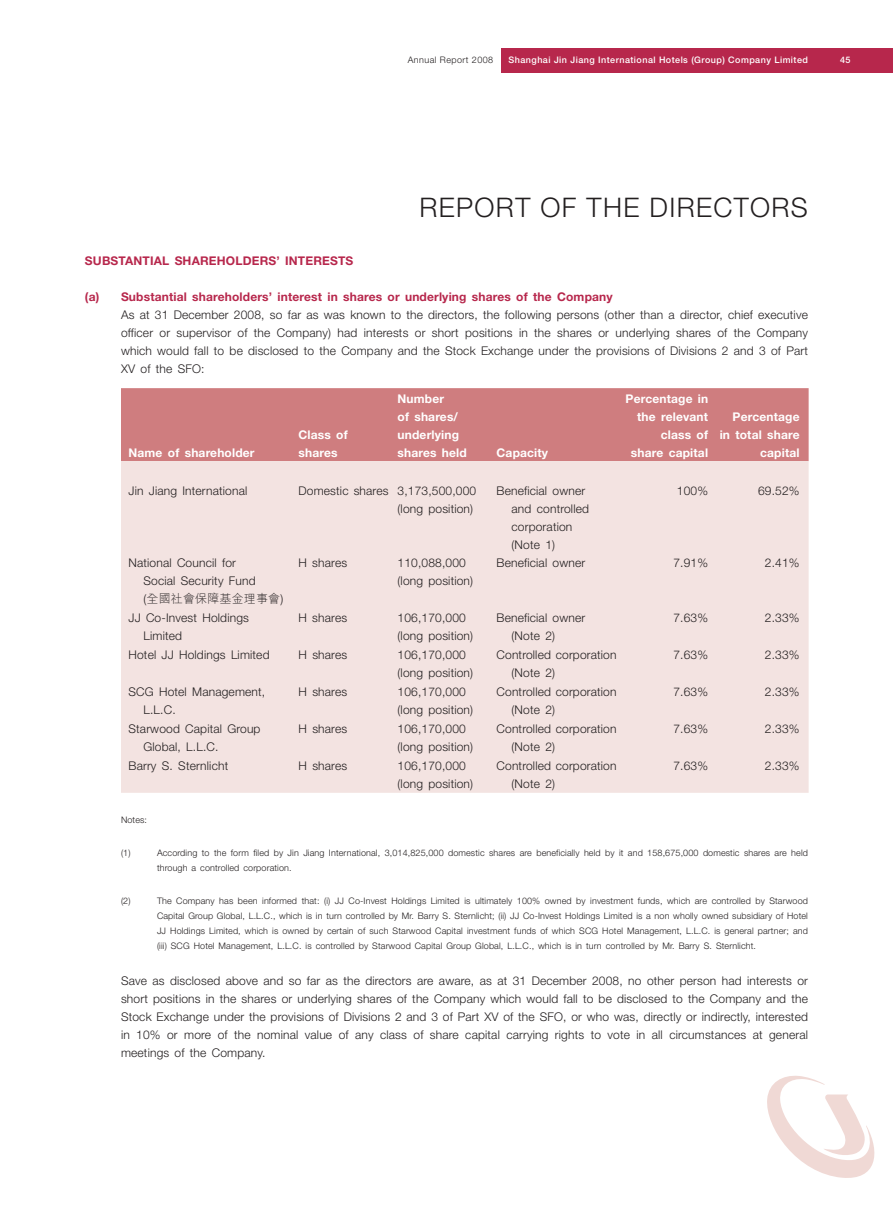
<style>
.page{position:relative;width:893px;height:1212px;background:#fff}
.page>*{position:absolute;margin:0;border:0;box-sizing:border-box;transform-origin:0 0}
.t1{font:300 27px "Helvetica Neue LT Std";letter-spacing:.05em;color:#231f20}
.t2{font:300 12px/18px "Helvetica Neue LT Std";letter-spacing:.015em;color:#231f20}
.t3{font:700 12px/18px "Helvetica Neue LT Std";letter-spacing:.015em;color:#fff}
.t4{font:700 12px "Helvetica Neue LT Std";letter-spacing:.015em;color:#b7274c}
.t5{font:12px "M Hei HK Light E Ten B5 H";letter-spacing:.015em;color:#231f20}
.t6{font:300 9px/15px "Helvetica Neue LT Std";letter-spacing:.015em;color:#231f20}
.t7{font:500 9px "Helvetica Neue LT Std";letter-spacing:.05em;color:#fff}
.t8{font:300 9px "Helvetica Neue LT Std";letter-spacing:.05em;color:#231f20}
.s1{font-family:"Helvetica Neue LT Std";font-weight:300}
</style>
<div class="page">
<div style="left:502px;top:48px;width:391px;height:24px;background:#b7274c"></div>
<svg style="left:767px;top:1075px;width:108px;height:103px"></svg>
<div style="left:121px;top:388px;width:687px;height:73px;background:#cf7d7f"></div>
<div style="left:121px;top:461px;width:687px;height:332px;background:#f3e3e1"></div>
<p class="t8" style="left:408px;top:56px;width:87px">Annual Report 2008</p>
<p class="t7" style="left:509px;top:56px;width:301px">Shanghai Jin Jiang International Hotels (Group) Company Limited</p>
<p class="t7" style="left:840px;top:56px;width:12px">45</p>
<h1 class="t1" style="left:419px;top:197px;width:390px">REPORT OF THE DIRECTORS</h1>
<p class="t4" style="left:85px;top:257px;width:270px">SUBSTANTIAL SHAREHOLDERS’ INTERESTS</p>
<p class="t4" style="left:85px;top:293px;width:529px">(a) Substantial shareholders’ interest in shares or underlying shares of the Company</p>
<p class="t2" style="left:121px;top:307px;width:688px;text-align:justify">As at 31 December 2008, so far as was known to the directors, the following persons (other than a director, chief executive officer or supervisor of the Company) had interests or short positions in the shares or underlying shares of the Company which would fall to be disclosed to the Company and the Stock Exchange under the provisions of Divisions 2 and 3 of Part XV of the SFO:</p>
<p class="t3" style="left:128px;top:444px;width:128px">Name of shareholder</p>
<p class="t3" style="left:298px;top:426px;width:51px">Class of shares</p>
<p class="t3" style="left:397px;top:390px;width:71px">Number<br>of shares/ underlying shares held</p>
<p class="t3" style="left:496px;top:444px;width:53px">Capacity</p>
<p class="t3" style="left:625px;top:390px;width:84px;text-align:right">Percentage in the relevant class of share capital</p>
<p class="t3" style="left:720px;top:408px;width:81px;text-align:right">Percentage in total share capital</p>
<p class="t2" style="left:128px;top:482px;width:120px">Jin Jiang International</p>
<p class="t2" style="left:298px;top:482px;width:179px;text-align:right">Domestic shares 3,173,500,000 (long position)</p>
<p class="t2" style="left:511px;top:482px;width:79px;text-indent:-15px">Beneficial owner and controlled corporation (Note 1)</p>
<p class="t2" style="left:677px;top:482px;width:33px">100%</p>
<p class="t2" style="left:758px;top:482px;width:43px">69.52%</p>
<p class="t2" style="left:143px;top:555px;width:114px;text-indent:-15px">National Council for<br>Social Security Fund</p>
<p class="t5" style="left:143px;top:594px;width:141px"><span class="s1">(</span>全國社會保障基金理事會<span class="s1">)</span></p>
<p class="t2" style="left:298px;top:555px;width:50px">H shares</p>
<p class="t2" style="left:397px;top:555px;width:77px">110,088,000 (long position)</p>
<p class="t2" style="left:496px;top:555px;width:90px">Beneficial owner</p>
<p class="t2" style="left:673px;top:555px;width:36px">7.91%</p>
<p class="t2" style="left:765px;top:555px;width:36px">2.41%</p>
<p class="t2" style="left:143px;top:610px;width:107px;text-indent:-15px">JJ Co-Invest Holdings<br>Limited</p>
<p class="t2" style="left:298px;top:610px;width:50px">H shares</p>
<p class="t2" style="left:397px;top:610px;width:77px">106,170,000 (long position)</p>
<p class="t2" style="left:511px;top:610px;width:75px;text-indent:-15px">Beneficial owner (Note 2)</p>
<p class="t2" style="left:673px;top:610px;width:36px">7.63%</p>
<p class="t2" style="left:765px;top:610px;width:36px">2.33%</p>
<p class="t2" style="left:128px;top:647px;width:143px">Hotel JJ Holdings Limited</p>
<p class="t2" style="left:298px;top:647px;width:50px">H shares</p>
<p class="t2" style="left:397px;top:647px;width:77px">106,170,000 (long position)</p>
<p class="t2" style="left:511px;top:647px;width:107px;text-indent:-15px">Controlled corporation (Note 2)</p>
<p class="t2" style="left:673px;top:647px;width:36px">7.63%</p>
<p class="t2" style="left:765px;top:647px;width:36px">2.33%</p>
<p class="t2" style="left:143px;top:684px;width:123px;text-indent:-15px">SCG Hotel Management,<br>L.L.C.</p>
<p class="t2" style="left:298px;top:684px;width:50px">H shares</p>
<p class="t2" style="left:397px;top:684px;width:77px">106,170,000 (long position)</p>
<p class="t2" style="left:511px;top:684px;width:107px;text-indent:-15px">Controlled corporation (Note 2)</p>
<p class="t2" style="left:673px;top:684px;width:36px">7.63%</p>
<p class="t2" style="left:765px;top:684px;width:36px">2.33%</p>
<p class="t2" style="left:143px;top:721px;width:118px;text-indent:-15px">Starwood Capital Group<br>Global, L.L.C.</p>
<p class="t2" style="left:298px;top:721px;width:50px">H shares</p>
<p class="t2" style="left:397px;top:721px;width:77px">106,170,000 (long position)</p>
<p class="t2" style="left:511px;top:721px;width:107px;text-indent:-15px">Controlled corporation (Note 2)</p>
<p class="t2" style="left:673px;top:721px;width:36px">7.63%</p>
<p class="t2" style="left:765px;top:721px;width:36px">2.33%</p>
<p class="t2" style="left:128px;top:758px;width:101px">Barry S. Sternlicht</p>
<p class="t2" style="left:298px;top:758px;width:50px">H shares</p>
<p class="t2" style="left:397px;top:758px;width:77px">106,170,000 (long position)</p>
<p class="t2" style="left:511px;top:758px;width:107px;text-indent:-15px">Controlled corporation (Note 2)</p>
<p class="t2" style="left:673px;top:758px;width:36px">7.63%</p>
<p class="t2" style="left:765px;top:758px;width:36px">2.33%</p>
<p class="t6" style="left:121px;top:813px;width:28px">Notes:</p>
<p class="t6" style="left:121px;top:846px;width:11px">(1)</p>
<p class="t6" style="left:157px;top:846px;width:652px">According to the form filed by Jin Jiang International, 3,014,825,000 domestic shares are beneficially held by it and 158,675,000 domestic shares are held through a controlled corporation.</p>
<p class="t6" style="left:121px;top:894px;width:11px">(2)</p>
<p class="t6" style="left:157px;top:894px;width:652px;text-align:justify">The Company has been informed that: (i) JJ Co-Invest Holdings Limited is ultimately 100% owned by investment funds, which are controlled by Starwood Capital Group Global, L.L.C., which is in turn controlled by Mr. Barry S. Sternlicht; (ii) JJ Co-Invest Holdings Limited is a non wholly owned subsidiary of Hotel JJ Holdings Limited, which is owned by certain of such Starwood Capital investment funds of which SCG Hotel Management, L.L.C. is general partner; and (iii) SCG Hotel Management, L.L.C. is controlled by Starwood Capital Group Global, L.L.C., which is in turn controlled by Mr. Barry S. Sternlicht.</p>
<p class="t2" style="left:121px;top:973px;width:688px;text-align:justify">Save as disclosed above and so far as the directors are aware, as at 31 December 2008, no other person had interests or short positions in the shares or underlying shares of the Company which would fall to be disclosed to the Company and the Stock Exchange under the provisions of Divisions 2 and 3 of Part XV of the SFO, or who was, directly or indirectly, interested in 10% or more of the nominal value of any class of share capital carrying rights to vote in all circumstances at general meetings of the Company.</p>
</div>
